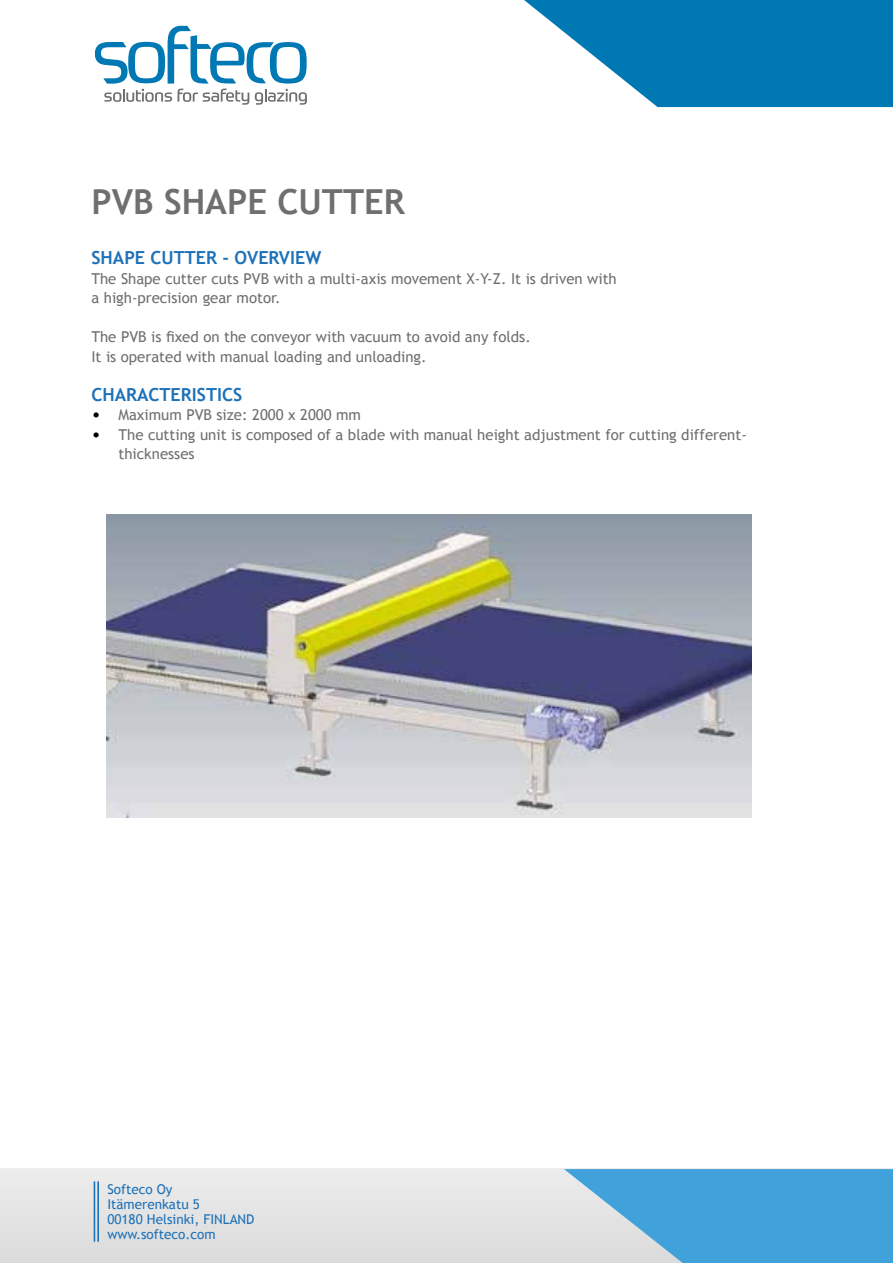
<style>
.page{position:relative;width:893px;height:1263px;background:#fff}
.page>*{position:absolute;margin:0;border:0;box-sizing:border-box;transform-origin:0 0}
.t1{font:700 34.5px "Trebuchet MS";color:#706f6f}
.t2{font:700 18px "Trebuchet MS";color:#1d71b8}
.t3{font:15px/19.5px "Trebuchet MS";color:#706f6f}
.t4{font:13.5px/15px "Trebuchet MS";color:#1d71b8}
.s1{font-size:18px;color:#000}
</style>
<div class="page">
<div style="left:0;top:1169px;width:893px;height:94px;background:#e4e3e3"></div>
<svg style="left:564px;top:1169px;width:329px;height:94px"></svg>
<hr style="left:97px;top:1181px;width:2px;height:61px;background:#1d71b8">
<hr style="left:94px;top:1181px;width:1px;height:61px;background:#1d71b8">
<svg style="left:524px;top:0;width:369px;height:107px"></svg>
<svg style="left:95px;top:26px;width:212px;height:79px"></svg>
<img style="left:106px;top:514px;width:645px;height:303px">
<h1 class="t1" style="left:91px;top:180px;width:315px">PVB SHAPE CUTTER</h1>
<p class="t2" style="left:91px;top:246px;width:231px">SHAPE CUTTER - OVERVIEW</p>
<p class="t3" style="left:91px;top:269px;width:527px">The Shape cutter cuts PVB with a multi-axis movement X-Y-Z. It is driven with a high-precision gear motor.</p>
<p class="t3" style="left:91px;top:327px;width:441px">The PVB is fixed on the conveyor with vacuum to avoid any folds.<br>It is operated with manual loading and unloading.</p>
<p class="t2" style="left:91px;top:383px;width:152px">CHARACTERISTICS</p>
<p class="t3" style="left:91px;top:405px;width:271px"><span class="s1">•</span> Maximum PVB size: 2000 x 2000 mm</p>
<p class="t3" style="left:118px;top:425px;width:630px;text-indent:-27px"><span class="s1">•</span> The cutting unit is composed of a blade with manual height adjustment for cutting different&shy;thicknesses</p>
<p class="t4" style="left:107px;top:1182px;width:149px">Softeco Oy<br>Itämerenkatu 5<br>00180 Helsinki, FINLAND www.softeco.com</p>
</div>
